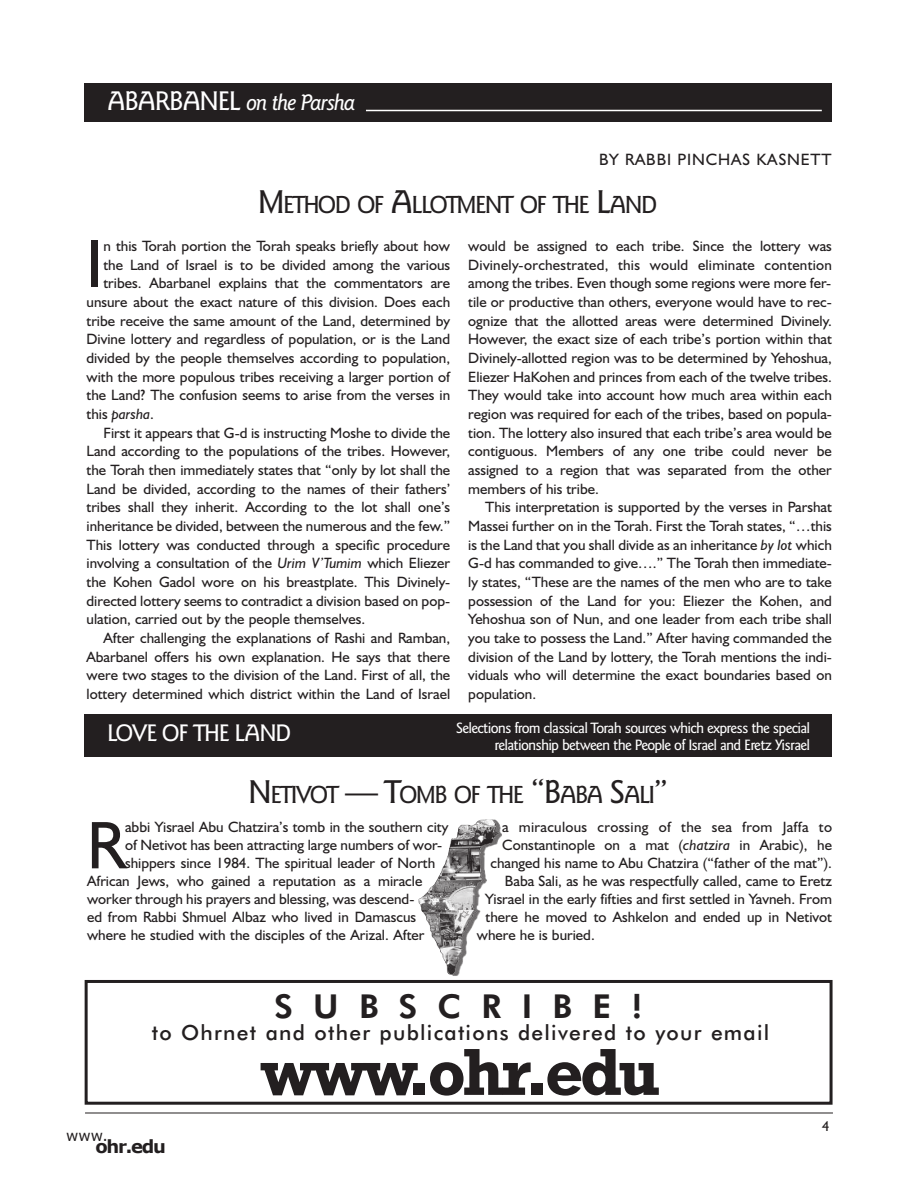
<style>
.page{position:relative;width:918px;height:1188px;background:#fff}
.page>*{position:absolute;margin:0;border:0;box-sizing:border-box;transform-origin:0 0}
.t1{font:67.65px "Humanist 521 BT";color:#231f20}
.t2{font:700 67.5px "Rockwell";letter-spacing:-.055em;color:#231f20}
.t3{font:800 33px "Futura BT";letter-spacing:.615em;color:#231f20}
.t4{font:500 24.75px "Goudy Sans IT Cby BT";letter-spacing:-.07em;color:#231f20}
.t5{font:500 24px "Goudy Sans IT Cby BT";letter-spacing:-.055em;color:#fff}
.t6{font:italic 500 22.5px "Goudy Sans IT Cby BT";letter-spacing:-.05em;color:#fff}
.t7{font:500 21px "Futura BT";letter-spacing:.06em;color:#231f20}
.t8{font:700 18px "Verdana";letter-spacing:-.07em;color:#231f20}
.t9{font:16.5px "Humanist 521 BT";letter-spacing:.05em;color:#231f20}
.t10{font:15px/18.6px "Humanist 521 BT";color:#231f20;text-align:justify}
.t11{font:500 15px/16.5px "Goudy Sans IT Cby BT";letter-spacing:-.055em;color:#fff;text-align:right}
.t12{font:15px "Humanist 521 BT";letter-spacing:.02em;color:#231f20}
.t13{font:italic 15px "Humanist 521 BT";color:#231f20}
.t14{font:15px "Verdana";color:#231f20}
.t15{font:14.25px "Humanist 521 BT";color:#231f20}
.s1{font-style:normal;font-size:27px}
.s2{font-size:33px}
.s3{font-style:normal}
.s4{font-style:italic}
</style>
<div class="page">
<hr style="left:85px;top:1113px;width:748px;height:1px;background:#231f20">
<div style="left:84px;top:83px;width:748px;height:39px;background:#231f20"></div>
<hr style="left:366px;top:110px;width:456px;height:1px;background:#fff">
<img style="left:419px;top:819px;width:83px;height:157px">
<div style="left:84px;top:714px;width:748px;height:43px;background:#231f20"></div>
<div style="left:85px;top:980px;width:748px;height:125px;border:3px solid #231f20"></div>
<h3 class="t6" style="left:107px;top:89px;width:250px"><span class="s1">ABARBANEL</span> on the Parsha</h3>
<p class="t9" style="left:599px;top:149px;width:234px">BY RABBI PINCHAS KASNETT</p>
<h3 class="t4" style="left:258px;top:190px;width:401px"><span class="s2">M</span>ETHOD OF <span class="s2">A</span>LLOTMENT OF THE <span class="s2">L</span>AND</h3>
<h1 class="t1" style="left:87px;top:224px;width:18px">I</h1>
<p class="t10" style="left:103px;top:237px;width:348px">n this Torah portion the Torah speaks briefly about how</p>
<p class="t10" style="left:103px;top:255px;width:348px">the Land of Israel is to be divided among the various</p>
<p class="t10" style="left:103px;top:274px;width:348px">tribes. Abarbanel explains that the commentators are</p>
<p class="t10" style="left:87px;top:293px;width:365px">unsure about the exact nature of this division. Does each</p>
<p class="t10" style="left:87px;top:311px;width:365px">tribe receive the same amount of the Land, determined by</p>
<p class="t10" style="left:87px;top:330px;width:365px">Divine lottery and regardless of population, or is the Land</p>
<p class="t10" style="left:87px;top:349px;width:365px">divided by the people themselves according to population,</p>
<p class="t10" style="left:87px;top:367px;width:365px">with the more populous tribes receiving a larger portion of</p>
<p class="t10" style="left:87px;top:386px;width:365px">the Land? The confusion seems to arise from the verses in</p>
<p class="t13" style="left:87px;top:405px;width:69px"><span class="s3">this</span> parsha<span class="s3">.</span></p>
<p class="t10" style="left:104px;top:423px;width:348px">First it appears that G-d is instructing Moshe to divide the</p>
<p class="t10" style="left:87px;top:442px;width:365px">Land according to the populations of the tribes. However,</p>
<p class="t10" style="left:87px;top:461px;width:365px">the Torah then immediately states that “only by lot shall the</p>
<p class="t10" style="left:87px;top:479px;width:365px">Land be divided, according to the names of their fathers’</p>
<p class="t10" style="left:87px;top:498px;width:365px">tribes shall they inherit. According to the lot shall one’s</p>
<p class="t10" style="left:87px;top:517px;width:365px">inheritance be divided, between the numerous and the few.”</p>
<p class="t10" style="left:87px;top:535px;width:365px">This lottery was conducted through a specific procedure</p>
<p class="t10" style="left:87px;top:554px;width:365px">involving a consultation of the <span class="s4">Urim V’Tumim</span> which Eliezer</p>
<p class="t10" style="left:87px;top:573px;width:365px">the Kohen Gadol wore on his breastplate. This Divinely-</p>
<p class="t10" style="left:87px;top:591px;width:365px">directed lottery seems to contradict a division based on pop-</p>
<p class="t10" style="left:87px;top:610px;width:280px">ulation, carried out by the people themselves.</p>
<p class="t10" style="left:104px;top:629px;width:348px">After challenging the explanations of Rashi and Ramban,</p>
<p class="t10" style="left:87px;top:647px;width:365px">Abarbanel offers his own explanation. He says that there</p>
<p class="t10" style="left:87px;top:666px;width:365px">were two stages to the division of the Land. First of all, the</p>
<p class="t10" style="left:87px;top:685px;width:365px">lottery determined which district within the Land of Israel</p>
<p class="t10" style="left:468px;top:237px;width:365px">would be assigned to each tribe. Since the lottery was Divinely-orchestrated, this would eliminate contention among the tribes. Even though some regions were more fer&shy;tile or productive than others, everyone would have to rec&shy;ognize that the allotted areas were determined Divinely.<br>However, the exact size of each tribe’s portion within that Divinely-allotted region was to be determined by Yehoshua, Eliezer HaKohen and princes from each of the twelve tribes.<br>They would take into account how much area within each region was required for each of the tribes, based on popula&shy;tion. The lottery also insured that each tribe’s area would be contiguous. Members of any one tribe could never be assigned to a region that was separated from the other members of his tribe.</p>
<p class="t10" style="left:468px;top:498px;width:365px;text-indent:17px">This interpretation is supported by the verses in Parshat Massei further on in the Torah. First the Torah states, “…this is the Land that you shall divide as an inheritance <span class="s4">by lot</span> which G-d has commanded to give….” The Torah then immediate&shy;ly states, “These are the names of the men who are to take possession of the Land for you: Eliezer the Kohen, and Yehoshua son of Nun, and one leader from each tribe shall you take to possess the Land.” After having commanded the division of the Land by lottery, the Torah mentions the indi&shy;viduals who will determine the exact boundaries based on population.</p>
<h3 class="t5" style="left:107px;top:719px;width:186px">LOVE OF THE LAND</h3>
<p class="t11" style="left:456px;top:720px;width:356px">Selections from classical Torah sources which express the special relationship between the People of Israel and Eretz Yisrael</p>
<h3 class="t4" style="left:248px;top:780px;width:422px"><span class="s2">N</span>ETIVOT <span class="s2">— T</span>OMB OF THE <span class="s2">“B</span>ABA <span class="s2">S</span>ALI<span class="s2">”</span></h3>
<h1 class="t1" style="left:87px;top:805px;width:40px">R</h1>
<p class="t10" style="left:125px;top:818px;width:325px">abbi Yisrael Abu Chatzira’s tomb in the southern city</p>
<p class="t10" style="left:125px;top:836px;width:319px">of Netivot has been attracting large numbers of wor-</p>
<p class="t10" style="left:125px;top:854px;width:312px">shippers since 1984. The spiritual leader of North</p>
<p class="t10" style="left:87px;top:872px;width:337px">African Jews, who gained a reputation as a miracle</p>
<p class="t10" style="left:87px;top:890px;width:329px">worker through his prayers and blessing, was descend-</p>
<p class="t10" style="left:87px;top:908px;width:331px">ed from Rabbi Shmuel Albaz who lived in Damascus</p>
<p class="t10" style="left:87px;top:926px;width:339px">where he studied with the disciples of the Arizal. After</p>
<p class="t12" style="left:502px;top:818px;width:331px">a miraculous crossing of the sea from Jaffa to</p>
<p class="t10" style="left:502px;top:836px;width:331px">Constantinople on a mat (<span class="s4">chatzira</span> in Arabic), he</p>
<p class="t10" style="left:490px;top:854px;width:343px">changed his name to Abu Chatzira (“father of the mat”).</p>
<p class="t10" style="left:505px;top:872px;width:329px">Baba Sali, as he was respectfully called, came to Eretz</p>
<p class="t10" style="left:485px;top:890px;width:349px">Yisrael in the early fifties and first settled in Yavneh. From</p>
<p class="t10" style="left:486px;top:908px;width:348px">there he moved to Ashkelon and ended up in Netivot</p>
<p class="t10" style="left:477px;top:926px;width:119px">where he is buried.</p>
<h3 class="t3" style="left:275px;top:987px;width:370px">SUBSCRIBE!</h3>
<h3 class="t7" style="left:152px;top:1021px;width:619px">to Ohrnet and other publications delivered to your email</h3>
<p class="t14" style="left:66px;top:1126px;width:43px">www.</p>
<p class="t8" style="left:96px;top:1135px;width:72px">ohr.edu</p>
<h2 class="t2" style="left:261px;top:1032px;width:401px">www.ohr.edu</h2>
<p class="t15" style="left:822px;top:1118px;width:9px">4</p>
</div>
